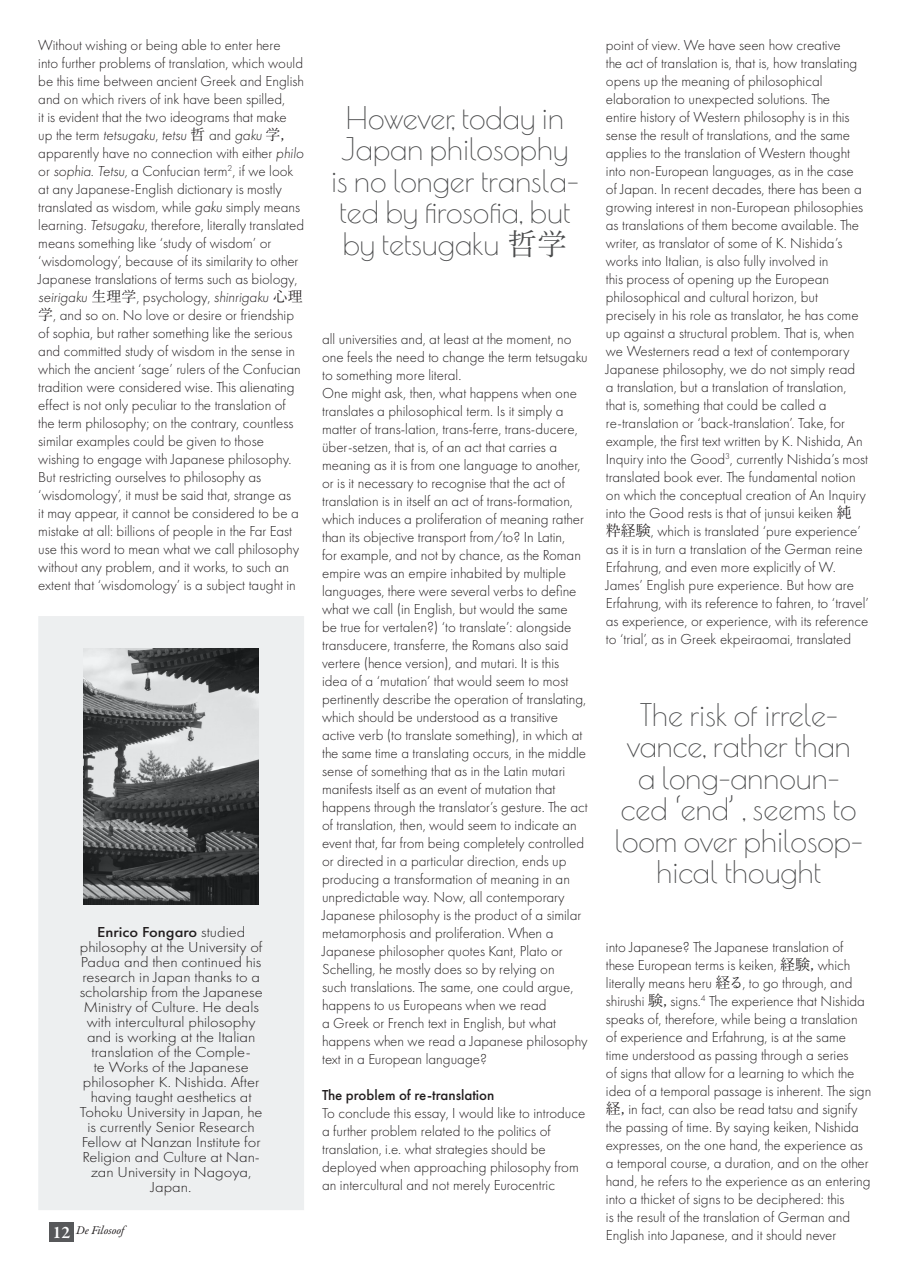
<style>
.page{position:relative;width:910px;height:1280px;background:#fff}
.page>*{position:absolute;margin:0;border:0;box-sizing:border-box;transform-origin:0 0}
.t1{font:30px/31.5px "Poiret One";color:#4b4c4d;text-align:center}
.Normal_Body{font:300 15px/18px "Futura PT";color:#231f20}
.Auteursinformatie{font:300 15px/15px "Futura PT";color:#231f20;text-align:center;scale:1.1 1}
.Normal_Body-2{font:500 15px "Futura PT";color:#231f20}
.t2{font:italic 12px "Garamond Premr Pro";letter-spacing:-.005em;color:#231f20}
.s1{font-style:italic}
.s2{font-family:"Yu Min Pr 6 N";font-weight:400}
.s3{font-weight:500}
.s4{font-weight:600;font-style:normal;font-size:18px;color:#fff}
.s5{font-family:"Yu Min Pr 6 N"}
</style>
<div class="page">
<div style="left:49px;top:1222px;width:25px;height:19px;background:#57585a"></div>
<div style="left:38px;top:616px;width:266px;height:594px;background:#edeff0"></div>
<img style="left:83px;top:648px;width:176px;height:257px">
<p class="Normal_Body" style="left:38px;top:36px;width:267px">Without wishing or being able to enter here into further problems of translation, which would be this time between ancient Greek and English and on which rivers of ink have been spilled,<br>it is evident that the two ideograms that make up the term <span class="s1">tetsugaku</span>, <span class="s1">tetsu</span> <span class="s2">哲</span> and <span class="s1">gaku</span> <span class="s2">学, </span>apparently have no connection with either <span class="s1">philo </span>or <span class="s1">sophia</span>. <span class="s1">Tetsu,</span> a Confucian term<sup>2</sup>, if we look at any Japanese-English dictionary is mostly translated as wisdom, while <span class="s1">gaku</span> simply means learning. <span class="s1">Tetsugaku</span>, therefore, literally translated means something like ‘study of wisdom’ or ‘wisdomology’, because of its similarity to other Japanese translations of terms such as biology, <span class="s1">seirigaku</span> <span class="s2">生理学</span>, psychology, <span class="s1">shinrigaku</span> <span class="s2">心理学</span>, and so on. No love or desire or friendship of sophia, but rather something like the serious and committed study of wisdom in the sense in which the ancient ‘sage’ rulers of the Confucian tradition were considered wise. This alienating effect is not only peculiar to the translation of the term philosophy; on the contrary, countless similar examples could be given to those wishing to engage with Japanese philosophy.<br>But restricting ourselves to philosophy as ‘wisdomology’, it must be said that, strange as<br>it may appear, it cannot be considered to be a mistake at all: billions of people in the Far East use this word to mean what we call philosophy without any problem, and it works, to such an extent that ‘wisdomology’ is a subject taught in</p>
<p class="Auteursinformatie" style="left:80px;top:924px;width:168px"><span class="s3">Enrico Fongaro</span> studied philosophy at the University of<br>Padua and then continued his research in Japan thanks to a scholarship from the Japanese<br>Ministry of Culture. He deals with intercultural philosophy and is working at the Italian translation of the Comple-<br>te Works of the Japanese philosopher K. Nishida. After having taught aesthetics at<br>Tohoku University in Japan, he is currently Senior Research<br>Fellow at Nanzan Institute for<br>Religion and Culture at Nan&shy;zan University in Nagoya,<br>Japan.</p>
<p class="t2" style="left:53px;top:1222px;width:73px"><span class="s4">12</span> De Filosoof</p>
<p class="t1" style="left:331px;top:100px;width:249px">However, today in<br>Japan philosophy is no longer transla&shy;ted by firosofia, but by tetsugaku <span class="s5">哲学</span></p>
<p class="Normal_Body" style="left:322px;top:330px;width:267px">all universities and, at least at the moment, no one feels the need to change the term tetsugaku to something more literal.</p>
<p class="Normal_Body" style="left:322px;top:384px;width:267px">One might ask, then, what happens when one translates a philosophical term. Is it simply a matter of trans-lation, trans-ferre, trans-ducere, über-setzen, that is, of an act that carries a meaning as it is from one language to another, or is it necessary to recognise that the act of translation is in itself an act of trans-formation, which induces a proliferation of meaning rather than its objective transport from/to? In Latin,<br>for example, and not by chance, as the Roman empire was an empire inhabited by multiple languages, there were several verbs to define what we call (in English, but would the same<br>be true for vertalen?) ‘to translate’: alongside transducere, transferre, the Romans also said vertere (hence version), and mutari. It is this idea of a ‘mutation’ that would seem to most pertinently describe the operation of translating, which should be understood as a transitive active verb (to translate something), in which at the same time a translating occurs, in the middle sense of something that as in the Latin mutari manifests itself as an event of mutation that happens through the translator’s gesture. The act of translation, then, would seem to indicate an event that, far from being completely controlled or directed in a particular direction, ends up producing a transformation of meaning in an unpredictable way. Now, all contemporary Japanese philosophy is the product of a similar metamorphosis and proliferation. When a Japanese philosopher quotes Kant, Plato or Schelling, he mostly does so by relying on<br>such translations. The same, one could argue, happens to us Europeans when we read<br>a Greek or French text in English, but what happens when we read a Japanese philosophy text in a European language?</p>
<p class="Normal_Body-2" style="left:322px;top:1086px;width:174px">The problem of re-translation</p>
<p class="Normal_Body" style="left:322px;top:1104px;width:265px">To conclude this essay, I would like to introduce a further problem related to the politics of translation, i.e. what strategies should be deployed when approaching philosophy from an intercultural and not merely Eurocentric</p>
<p class="Normal_Body" style="left:606px;top:36px;width:265px">point of view. We have seen how creative<br>the act of translation is, that is, how translating opens up the meaning of philosophical elaboration to unexpected solutions. The<br>entire history of Western philosophy is in this sense the result of translations, and the same applies to the translation of Western thought into non-European languages, as in the case<br>of Japan. In recent decades, there has been a growing interest in non-European philosophies as translations of them become available. The writer, as translator of some of K. Nishida’s works into Italian, is also fully involved in<br>this process of opening up the European philosophical and cultural horizon, but precisely in his role as translator, he has come up against a structural problem. That is, when we Westerners read a text of contemporary Japanese philosophy, we do not simply read<br>a translation, but a translation of translation, that is, something that could be called a re-translation or ‘back-translation’. Take, for example, the first text written by K. Nishida, An Inquiry into the Good<sup>3</sup>, currently Nishida’s most translated book ever. The fundamental notion on which the conceptual creation of An Inquiry into the Good rests is that of junsui keiken <span class="s2">純粋経験</span>, which is translated ‘pure experience’ as it is in turn a translation of the German reine Erfahrung, and even more explicitly of W.<br>James’ English pure experience. But how are Erfahrung, with its reference to fahren, to ‘travel’ as experience, or experience, with its reference to ‘trial’, as in Greek ekpeiraomai, translated</p>
<p class="t1" style="left:615px;top:697px;width:250px">The risk of irrele&shy;vance, rather than a long-announ&shy;ced ‘end’ , seems to loom over philosop&shy;hical thought</p>
<p class="Normal_Body" style="left:606px;top:938px;width:267px">into Japanese? The Japanese translation of these European terms is keiken, <span class="s2">経験,</span> which literally means heru <span class="s2">経る</span>, to go through, and shirushi <span class="s2">験,</span> signs.<sup>4</sup> The experience that Nishida speaks of, therefore, while being a translation of experience and Erfahrung, is at the same time understood as passing through a series<br>of signs that allow for a learning to which the idea of a temporal passage is inherent. The sign<span class="s2">経,</span> in fact, can also be read tatsu and signify the passing of time. By saying keiken, Nishida expresses, on the one hand, the experience as a temporal course, a duration, and on the other hand, he refers to the experience as an entering into a thicket of signs to be deciphered: this<br>is the result of the translation of German and English into Japanese, and it should never</p>
</div>
